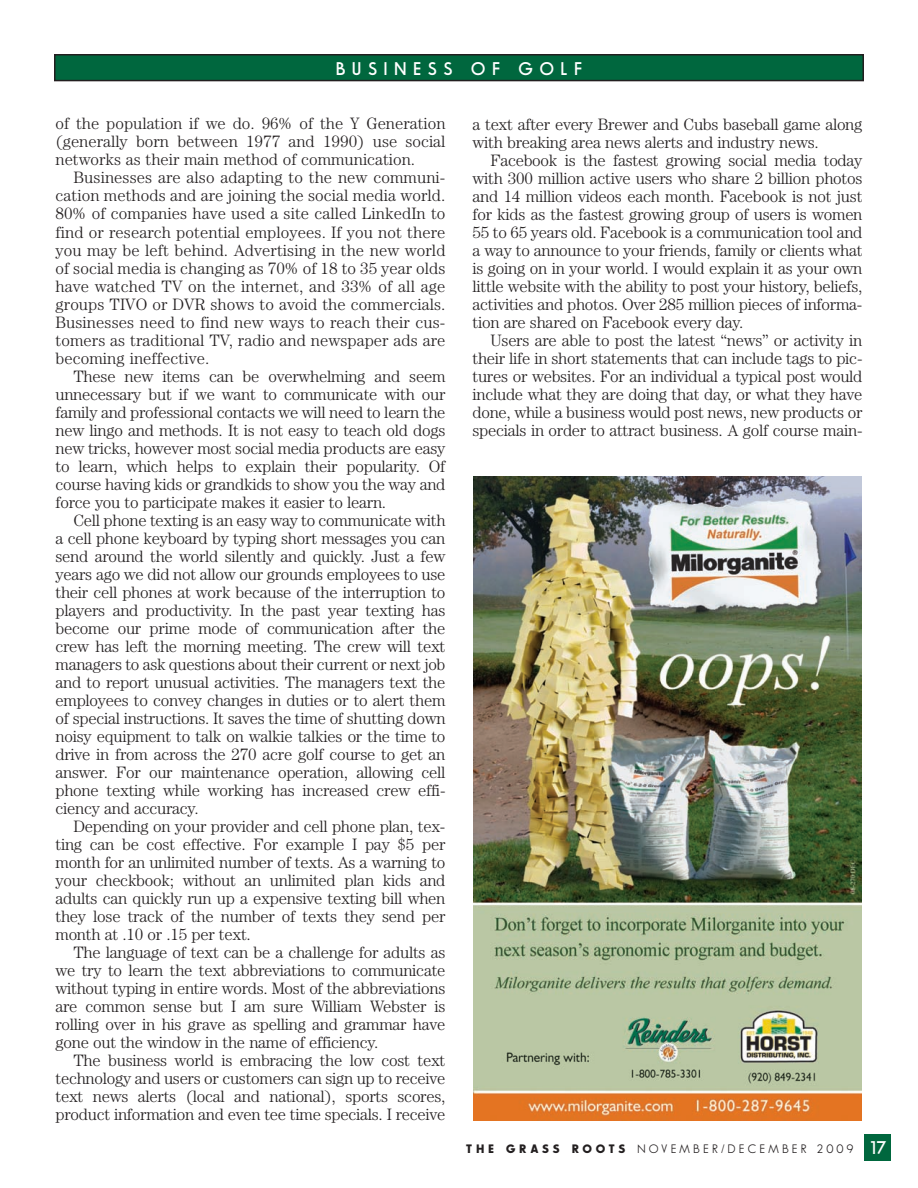
<style>
.page{position:relative;width:918px;height:1188px;background:#fff}
.page>*{position:absolute;margin:0;border:0;box-sizing:border-box;transform-origin:0 0}
.t1{font:600 18px "Sans Serif FLF";letter-spacing:.355em;color:#fff}
.t2{font:300 16.5px/18px "Century";letter-spacing:-.015em;color:#231f20;text-align:justify}
.t3{font:12px "Sans Serif FLF";letter-spacing:.26em;color:#231f20}
.s1{font-weight:700}
.s2{font-weight:600;font-size:18px;color:#fff}
</style>
<div class="page">
<div style="left:55px;top:55px;width:808px;height:26px;background:#00673e"></div>
<div style="left:54px;top:54px;width:810px;height:27px;border:2px solid #231f20"></div>
<div style="left:864px;top:1134px;width:27px;height:27px;background:#00673e"></div>
<img style="left:473px;top:476px;width:389px;height:645px">
<p class="t1" style="left:336px;top:58px;width:248px">BUSINESS OF GOLF</p>
<p class="t2" style="left:56px;top:116px;width:392px">of the population if we do. 96% of the Y Generation (generally born between 1977 and 1990) use social networks as their main method of communication.</p>
<p class="t2" style="left:56px;top:170px;width:392px;text-indent:18px">Businesses are also adapting to the new communi&shy;cation methods and are joining the social media world.<br>80% of companies have used a site called LinkedIn to find or research potential employees. If you not there you may be left behind. Advertising in the new world of social media is changing as 70% of 18 to 35 year olds have watched TV on the internet, and 33% of all age groups TIVO or DVR shows to avoid the commercials.<br>Businesses need to find new ways to reach their cus&shy;tomers as traditional TV, radio and newspaper ads are becoming ineffective.</p>
<p class="t2" style="left:56px;top:368px;width:391px;text-indent:18px">These new items can be overwhelming and seem unnecessary but if we want to communicate with our family and professional contacts we will need to learn the new lingo and methods. It is not easy to teach old dogs new tricks, however most social media products are easy to learn, which helps to explain their popularity. Of course having kids or grandkids to show you the way and force you to participate makes it easier to learn.</p>
<p class="t2" style="left:56px;top:512px;width:392px;text-indent:18px">Cell phone texting is an easy way to communicate with a cell phone keyboard by typing short messages you can send around the world silently and quickly. Just a few years ago we did not allow our grounds employees to use their cell phones at work because of the interruption to players and productivity. In the past year texting has become our prime mode of communication after the crew has left the morning meeting. The crew will text managers to ask questions about their current or next job and to report unusual activities. The managers text the employees to convey changes in duties or to alert them of special instructions. It saves the time of shutting down noisy equipment to talk on walkie talkies or the time to drive in from across the 270 acre golf course to get an answer. For our maintenance operation, allowing cell phone texting while working has increased crew effi&shy;ciency and accuracy.</p>
<p class="t2" style="left:56px;top:818px;width:391px;text-indent:18px">Depending on your provider and cell phone plan, tex&shy;ting can be cost effective. For example I pay $5 per month for an unlimited number of texts. As a warning to your checkbook; without an unlimited plan kids and adults can quickly run up a expensive texting bill when they lose track of the number of texts they send per month at .10 or .15 per text.</p>
<p class="t2" style="left:56px;top:944px;width:392px;text-indent:18px">The language of text can be a challenge for adults as we try to learn the text abbreviations to communicate without typing in entire words. Most of the abbreviations are common sense but I am sure William Webster is rolling over in his grave as spelling and grammar have gone out the window in the name of efficiency.</p>
<p class="t2" style="left:56px;top:1052px;width:392px;text-indent:18px">The business world is embracing the low cost text technology and users or customers can sign up to receive text news alerts (local and national), sports scores, product information and even tee time specials. I receive</p>
<p class="t2" style="left:473px;top:116px;width:391px">a text after every Brewer and Cubs baseball game along with breaking area news alerts and industry news.</p>
<p class="t2" style="left:473px;top:152px;width:392px;text-indent:18px">Facebook is the fastest growing social media today with 300 million active users who share 2 billion photos and 14 million videos each month. Facebook is not just for kids as the fastest growing group of users is women 55 to 65 years old. Facebook is a communication tool and a way to announce to your friends, family or clients what is going on in your world. I would explain it as your own little website with the ability to post your history, beliefs, activities and photos. Over 285 million pieces of informa&shy;tion are shared on Facebook every day.</p>
<p class="t2" style="left:473px;top:332px;width:391px;text-indent:18px">Users are able to post the latest “news” or activity in their life in short statements that can include tags to pic&shy;tures or websites. For an individual a typical post would include what they are doing that day, or what they have done, while a business would post news, new products or specials in order to attract business. A golf course main-</p>
<p class="t3" style="left:466px;top:1142px;width:422px"><span class="s1">THE GRASS ROOTS</span> NOVEMBER/DECEMBER 2009 <span class="s2">17</span></p>
</div>
